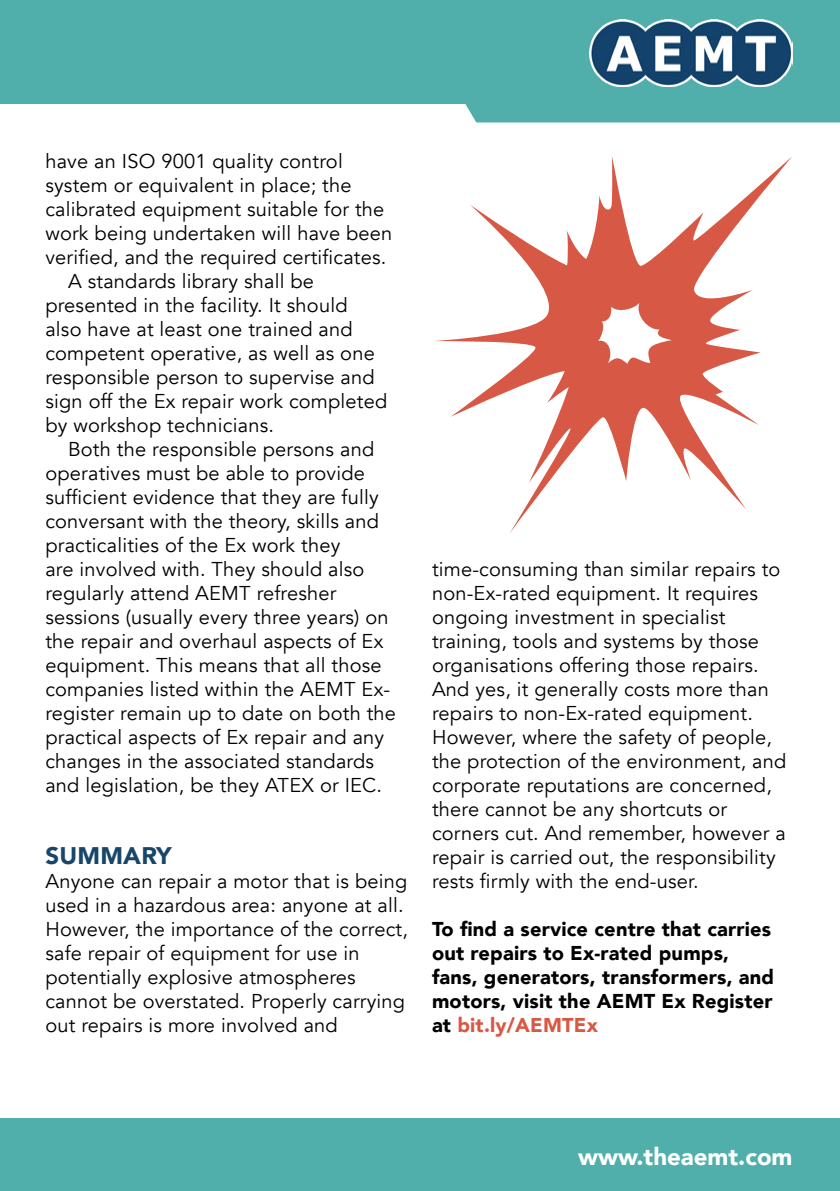
<style>
.page{position:relative;width:840px;height:1191px;background:#fff}
.page>*{position:absolute;margin:0;border:0;box-sizing:border-box;transform-origin:0 0}
.t1{font:900 24px "Avenir";color:#fff}
.t2{font:900 24px "Avenir";letter-spacing:.01em;color:#17466a}
.t3{font:20px/24px "Avenir";letter-spacing:.01em;color:#000}
.t4{font:900 20px/24px "Avenir";letter-spacing:.01em;color:#000}
.s1{color:#d75844}
</style>
<div class="page">
<div style="left:0;top:1119px;width:839px;height:72px;background:#51afab"></div>
<div style="left:0;top:0;width:839px;height:104px;background:#51afab"></div>
<svg style="left:465px;top:19px;width:374px;height:103px"></svg>
<img style="left:588px;top:20px;width:204px;height:67px">
<svg style="left:433px;top:156px;width:358px;height:377px"></svg>
<svg style="left:543px;top:354px;width:41px;height:51px"></svg>
<svg style="left:562px;top:227px;width:35px;height:52px"></svg>
<p class="t3" style="left:45px;top:149px;width:299px">have an ISO 9001 quality control</p>
<p class="t3" style="left:45px;top:173px;width:307px">system or equivalent in place; the</p>
<p class="t3" style="left:45px;top:197px;width:340px">calibrated equipment suitable for the</p>
<p class="t3" style="left:45px;top:221px;width:348px">work being undertaken will have been</p>
<p class="t3" style="left:45px;top:245px;width:342px">verified, and the required certificates.</p>
<p class="t3" style="left:68px;top:269px;width:247px">A standards library shall be</p>
<p class="t3" style="left:45px;top:293px;width:303px">presented in the facility. It should</p>
<p class="t3" style="left:45px;top:317px;width:309px">also have at least one trained and</p>
<p class="t3" style="left:45px;top:341px;width:331px">competent operative, as well as one</p>
<p class="t3" style="left:45px;top:365px;width:331px">responsible person to supervise and</p>
<p class="t3" style="left:45px;top:389px;width:343px">sign off the Ex repair work completed</p>
<p class="t3" style="left:45px;top:413px;width:230px">by workshop technicians.</p>
<p class="t3" style="left:68px;top:437px;width:307px">Both the responsible persons and</p>
<p class="t3" style="left:45px;top:461px;width:321px">operatives must be able to provide</p>
<p class="t3" style="left:45px;top:485px;width:334px">sufficient evidence that they are fully</p>
<p class="t3" style="left:45px;top:509px;width:335px">conversant with the theory, skills and</p>
<p class="t3" style="left:45px;top:533px;width:296px">practicalities of the Ex work they</p>
<p class="t3" style="left:45px;top:557px;width:320px">are involved with. They should also</p>
<p class="t3" style="left:45px;top:581px;width:292px">regularly attend AEMT refresher</p>
<p class="t3" style="left:45px;top:605px;width:344px">sessions (usually every three years) on</p>
<p class="t3" style="left:45px;top:629px;width:339px">the repair and overhaul aspects of Ex</p>
<p class="t3" style="left:45px;top:653px;width:337px">equipment. This means that all those</p>
<p class="t3" style="left:45px;top:677px;width:346px">companies listed within the AEMT Ex-</p>
<p class="t3" style="left:45px;top:701px;width:352px">register remain up to date on both the</p>
<p class="t3" style="left:45px;top:725px;width:340px">practical aspects of Ex repair and any</p>
<p class="t3" style="left:45px;top:749px;width:330px">changes in the associated standards</p>
<p class="t3" style="left:45px;top:773px;width:338px">and legislation, be they ATEX or IEC.</p>
<p class="t2" style="left:45px;top:835px;width:128px">SUMMARY</p>
<p class="t3" style="left:45px;top:869px;width:364px">Anyone can repair a motor that is being used in a hazardous area: anyone at all.<br>However, the importance of the correct, safe repair of equipment for use in potentially explosive atmospheres cannot be overstated. Properly carrying out repairs is more involved and</p>
<p class="t3" style="left:432px;top:557px;width:356px">time-consuming than similar repairs to non-Ex-rated equipment. It requires ongoing investment in specialist training, tools and systems by those organisations offering those repairs.<br>And yes, it generally costs more than repairs to non-Ex-rated equipment.<br>However, where the safety of people, the protection of the environment, and corporate reputations are concerned, there cannot be any shortcuts or corners cut. And remember, however a repair is carried out, the responsibility rests firmly with the end-user.</p>
<p class="t4" style="left:432px;top:917px;width:343px">To find a service centre that carries out repairs to Ex-rated pumps, fans, generators, transformers, and motors, visit the AEMT Ex Register at <span class="s1">bit.ly/AEMTEx</span></p>
<p class="t1" style="left:578px;top:1136px;width:216px">www.theaemt.com</p>
</div>
